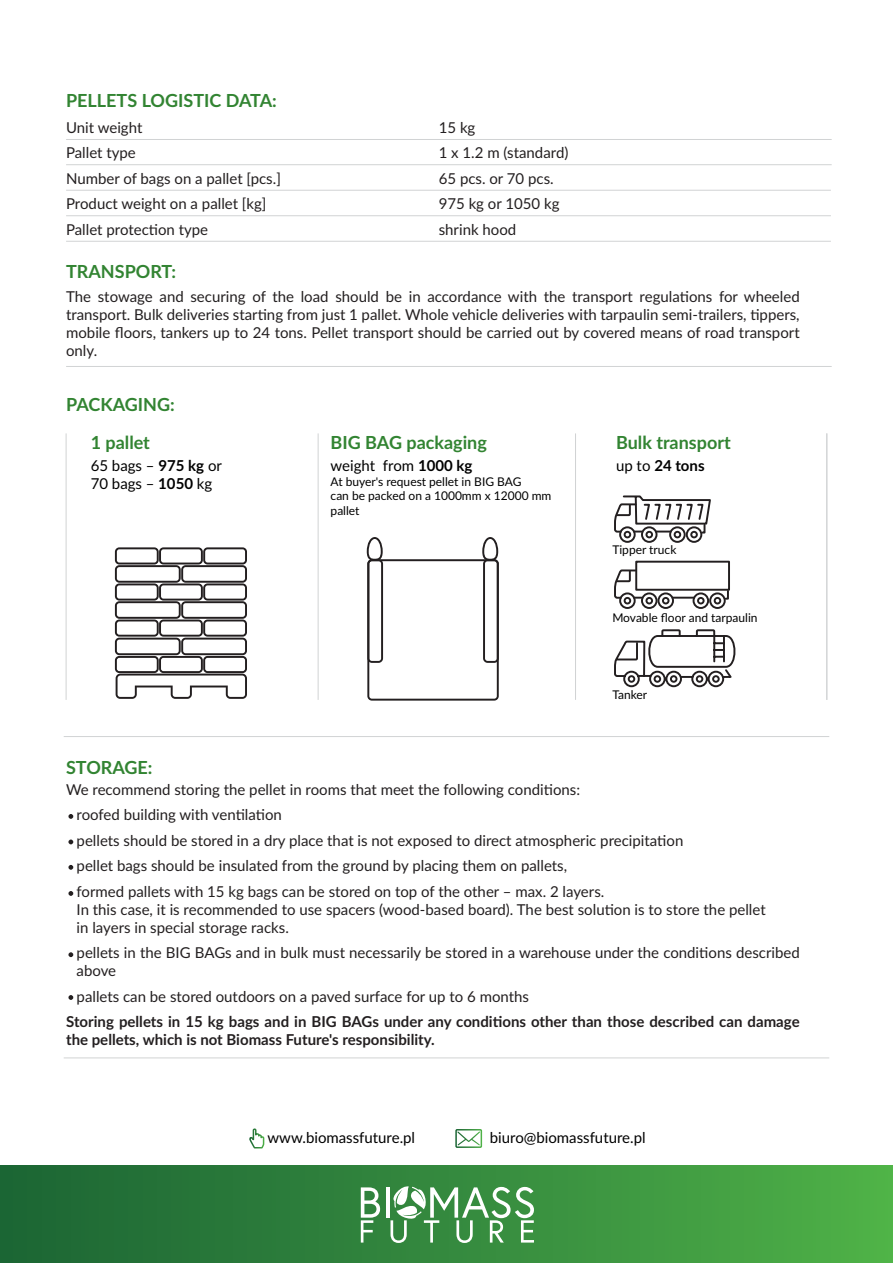
<style>
.page{position:relative;width:893px;height:1263px;background:#fff}
.page>*{position:absolute;margin:0;border:0;box-sizing:border-box;transform-origin:0 0}
.t1{font:700 18px "Lato";color:#328432}
.t2{font:15px/25.5px "Lato";color:#231f20}
.t3{font:700 15px/18px "Lato";color:#231f20}
.t4{font:15px/18px "Lato";color:#000}
.t5{font:700 15px "Lato";color:#000}
.t6{font:12px/14.4px "Lato";color:#000}
.s1{font-weight:700}
.s2{font-weight:400}
</style>
<div class="page">
<div style="left:0;top:1166px;width:893px;height:97px;background:linear-gradient(to right,#1b6434,#4fb148)"></div>
<hr style="left:66px;top:164px;width:766px;height:1px;background:#d1d3d4">
<hr style="left:66px;top:190px;width:765px;height:1px;background:#d1d3d4">
<hr style="left:66px;top:215px;width:765px;height:1px;background:#d1d3d4">
<hr style="left:66px;top:241px;width:765px;height:1px;background:#d1d3d4">
<hr style="left:66px;top:139px;width:766px;height:1px;background:#d1d3d4">
<hr style="left:64px;top:1057px;width:765px;height:1px;background:#d1d3d4">
<hr style="left:64px;top:736px;width:765px;height:1px;background:#d1d3d4">
<hr style="left:386px;top:1187px;width:3px;height:31px;background:#fff">
<svg style="left:361px;top:1187px;width:19px;height:55px"></svg>
<svg style="left:390px;top:1184px;width:144px;height:59px"></svg>
<hr style="left:66px;top:366px;width:766px;height:1px;background:#d1d3d4">
<svg style="left:115px;top:547px;width:132px;height:152px"></svg>
<svg style="left:367px;top:537px;width:132px;height:164px"></svg>
<svg style="left:614px;top:495px;width:97px;height:39px"></svg>
<div style="left:690px;top:531px;width:8px;height:7px;border:2px solid #231f20;border-radius:50%"></div>
<div style="left:686px;top:526px;width:16px;height:17px;border:2px solid #231f20;border-radius:50%"></div>
<div style="left:674px;top:531px;width:7px;height:7px;border:2px solid #231f20;border-radius:50%"></div>
<div style="left:669px;top:526px;width:17px;height:17px;border:2px solid #231f20;border-radius:50%"></div>
<div style="left:645px;top:531px;width:8px;height:7px;border:2px solid #231f20;border-radius:50%"></div>
<div style="left:641px;top:526px;width:16px;height:17px;border:2px solid #231f20;border-radius:50%"></div>
<div style="left:624px;top:531px;width:7px;height:7px;border:2px solid #231f20;border-radius:50%"></div>
<div style="left:619px;top:526px;width:17px;height:17px;border:2px solid #231f20;border-radius:50%"></div>
<svg style="left:614px;top:629px;width:122px;height:59px"></svg>
<svg style="left:614px;top:569px;width:28px;height:31px"></svg>
<hr style="left:673px;top:597px;width:21px;height:2px;background:#231f20">
<svg style="left:725px;top:591px;width:4px;height:9px"></svg>
<div style="left:714px;top:597px;width:7px;height:7px;border:2px solid #231f20;border-radius:50%"></div>
<div style="left:709px;top:592px;width:17px;height:17px;border:2px solid #231f20;border-radius:50%"></div>
<div style="left:697px;top:597px;width:8px;height:7px;border:2px solid #231f20;border-radius:50%"></div>
<div style="left:693px;top:592px;width:16px;height:17px;border:2px solid #231f20;border-radius:50%"></div>
<div style="left:645px;top:597px;width:8px;height:7px;border:2px solid #231f20;border-radius:50%"></div>
<div style="left:641px;top:592px;width:16px;height:17px;border:2px solid #231f20;border-radius:50%"></div>
<div style="left:662px;top:597px;width:7px;height:7px;border:2px solid #231f20;border-radius:50%"></div>
<div style="left:657px;top:592px;width:17px;height:17px;border:2px solid #231f20;border-radius:50%"></div>
<div style="left:624px;top:597px;width:7px;height:7px;border:2px solid #231f20;border-radius:50%"></div>
<div style="left:619px;top:592px;width:17px;height:17px;border:2px solid #231f20;border-radius:50%"></div>
<div style="left:635px;top:561px;width:95px;height:30px;border:2px solid #231f20"></div>
<hr style="left:66px;top:433px;width:1px;height:267px;background:#d1d3d4">
<hr style="left:318px;top:433px;width:1px;height:267px;background:#d1d3d4">
<hr style="left:575px;top:433px;width:1px;height:267px;background:#d1d3d4">
<svg style="left:68px;top:814px;width:5px;height:5px"></svg>
<svg style="left:68px;top:839px;width:5px;height:5px"></svg>
<svg style="left:68px;top:865px;width:5px;height:5px"></svg>
<svg style="left:68px;top:891px;width:5px;height:5px"></svg>
<svg style="left:68px;top:952px;width:5px;height:5px"></svg>
<svg style="left:68px;top:995px;width:5px;height:5px"></svg>
<div style="left:455px;top:1129px;width:27px;height:19px;border:2px solid #fff"></div>
<svg style="left:457px;top:1131px;width:23px;height:14px"></svg>
<svg style="left:249px;top:1128px;width:16px;height:21px"></svg>
<hr style="left:826px;top:433px;width:1px;height:267px;background:#d1d3d4">
<p class="t1" style="left:66px;top:87px;width:212px">PELLETS LOGISTIC DATA:</p>
<p class="t2" style="left:66px;top:114px;width:216px">Unit weight<br>Pallet type<br>Number of bags on a pallet [pcs.]<br>Product weight on a pallet [kg]<br>Pallet protection type</p>
<p class="t2" style="left:439px;top:114px;width:131px">15 kg<br>1 x 1.2 m (standard)<br>65 pcs. or 70 pcs.<br>975 kg or 1050 kg shrink hood</p>
<p class="t1" style="left:66px;top:258px;width:112px">TRANSPORT:</p>
<p class="t2" style="left:66px;top:286px;width:735px;line-height:18px;text-align:justify">The stowage and securing of the load should be in accordance with the transport regulations for wheeled transport. Bulk deliveries starting from just 1 pallet. Whole vehicle deliveries with tarpaulin semi-trailers, tippers, mobile floors, tankers up to 24 tons. Pellet transport should be carried out by covered means of road transport only.</p>
<p class="t1" style="left:66px;top:391px;width:110px">PACKAGING:</p>
<p class="t1" style="left:91px;top:429px;width:61px">1 pallet</p>
<p class="t4" style="left:91px;top:456px;width:133px">65 bags – <span class="s1">975 kg</span> or<br>70 bags – <span class="s1">1050</span> kg</p>
<p class="t1" style="left:66px;top:754px;width:88px">STORAGE:</p>
<p class="t1" style="left:331px;top:429px;width:158px">BIG BAG packaging</p>
<p class="t4" style="left:331px;top:456px;width:143px">weight from <span class="s1">1000 kg</span></p>
<p class="t6" style="left:331px;top:474px;width:222px">At buyer's request pellet in BIG BAG<br>can be packed on a 1000mm x 12000 mm pallet</p>
<p class="t1" style="left:616px;top:429px;width:116px">Bulk transport</p>
<p class="t5" style="left:616px;top:455px;width:90px"><span class="s2">up to</span> 24 tons</p>
<p class="t6" style="left:612px;top:542px;width:66px">Tipper truck</p>
<p class="t6" style="left:612px;top:610px;width:147px">Movable floor and tarpaulin</p>
<p class="t6" style="left:612px;top:687px;width:36px">Tanker</p>
<p class="t2" style="left:77px;top:776px;width:608px;text-indent:-10px">We recommend storing the pellet in rooms that meet the following conditions:<br>roofed building with ventilation<br>pellets should be stored in a dry place that is not exposed to direct atmospheric precipitation pellet bags should be insulated from the ground by placing them on pallets,<br>formed pallets with 15 kg bags can be stored on top of the other – max. 2 layers.</p>
<p class="t2" style="left:77px;top:900px;width:691px;line-height:18px">In this case, it is recommended to use spacers (wood-based board). The best solution is to store the pellet in layers in special storage racks.</p>
<p class="t2" style="left:77px;top:943px;width:725px;line-height:18px">pellets in the BIG BAGs and in bulk must necessarily be stored in a warehouse under the conditions described above</p>
<p class="t2" style="left:77px;top:983px;width:454px">pallets can be stored outdoors on a paved surface for up to 6 months</p>
<p class="t3" style="left:66px;top:1012px;width:735px">Storing pellets in 15 kg bags and in BIG BAGs under any conditions other than those described can damage the pellets, which is not Biomass Future's responsibility.</p>
<p class="t4" style="left:267px;top:1128px;width:149px">www.biomassfuture.pl</p>
<p class="t4" style="left:490px;top:1128px;width:157px">biuro@biomassfuture.pl</p>
</div>
